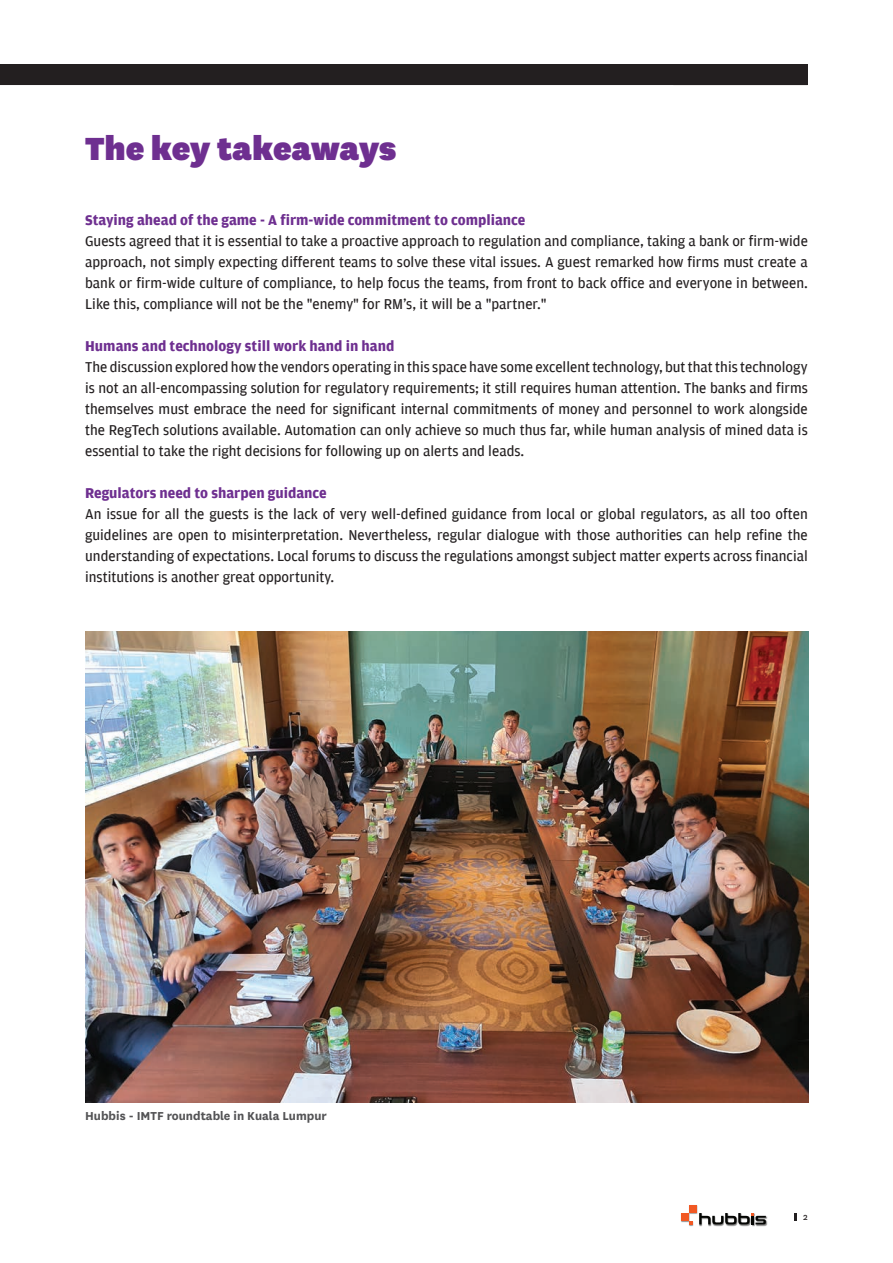
<style>
.page{position:relative;width:893px;height:1263px;background:#fff}
.page>*{position:absolute;margin:0;border:0;box-sizing:border-box;transform-origin:0 0}
.t1{font:900 37.5px "National";letter-spacing:-.015em;color:#6e2f90}
.t2{font:15px/21px "Amplitude";color:#231f20;text-align:justify}
.t3{font:700 15px "Amplitude";color:#6e2f90}
.t4{font:700 13.5px "National";color:#535355}
.t5{font:10.5px "National";color:#231f20}
</style>
<div class="page">
<img style="left:681px;top:1205px;width:86px;height:21px">
<svg style="left:699px;top:1213px;width:67px;height:11px"></svg>
<div style="left:689px;top:1205px;width:8px;height:8px;background:#f15924"></div>
<div style="left:681px;top:1213px;width:8px;height:8px;background:#f15924"></div>
<svg style="left:689px;top:1221px;width:4px;height:3px"></svg>
<svg style="left:794px;top:1213px;width:2px;height:7px"></svg>
<img style="left:85px;top:631px;width:723px;height:471px">
<div style="left:0;top:65px;width:808px;height:20px;background:#231f20"></div>
<h1 class="t1" style="left:85px;top:122px;width:313px">The key takeaways</h1>
<p class="t3" style="left:85px;top:212px;width:442px">Staying ahead of the game - A firm-wide commitment to compliance</p>
<p class="t2" style="left:85px;top:231px;width:724px">Guests agreed that it is essential to take a proactive approach to regulation and compliance, taking a bank or firm-wide approach, not simply expecting different teams to solve these vital issues. A guest remarked how firms must create a bank or firm-wide culture of compliance, to help focus the teams, from front to back office and everyone in between.<br>Like this, compliance will not be the "enemy" for RM's, it will be a "partner."</p>
<p class="t3" style="left:85px;top:338px;width:311px">Humans and technology still work hand in hand</p>
<p class="t2" style="left:85px;top:357px;width:724px">The discussion explored how the vendors operating in this space have some excellent technology, but that this technology is not an all-encompassing solution for regulatory requirements; it still requires human attention. The banks and firms themselves must embrace the need for significant internal commitments of money and personnel to work alongside the RegTech solutions available. Automation can only achieve so much thus far, while human analysis of mined data is essential to take the right decisions for following up on alerts and leads.</p>
<p class="t3" style="left:85px;top:485px;width:243px">Regulators need to sharpen guidance</p>
<p class="t2" style="left:85px;top:504px;width:724px">An issue for all the guests is the lack of very well-defined guidance from local or global regulators, as all too often guidelines are open to misinterpretation. Nevertheless, regular dialogue with those authorities can help refine the understanding of expectations. Local forums to discuss the regulations amongst subject matter experts across financial institutions is another great opportunity.</p>
<p class="t4" style="left:85px;top:1106px;width:243px">Hubbis - IMTF roundtable in Kuala Lumpur</p>
<p class="t5" style="left:803px;top:1210px;width:6px">2</p>
</div>
